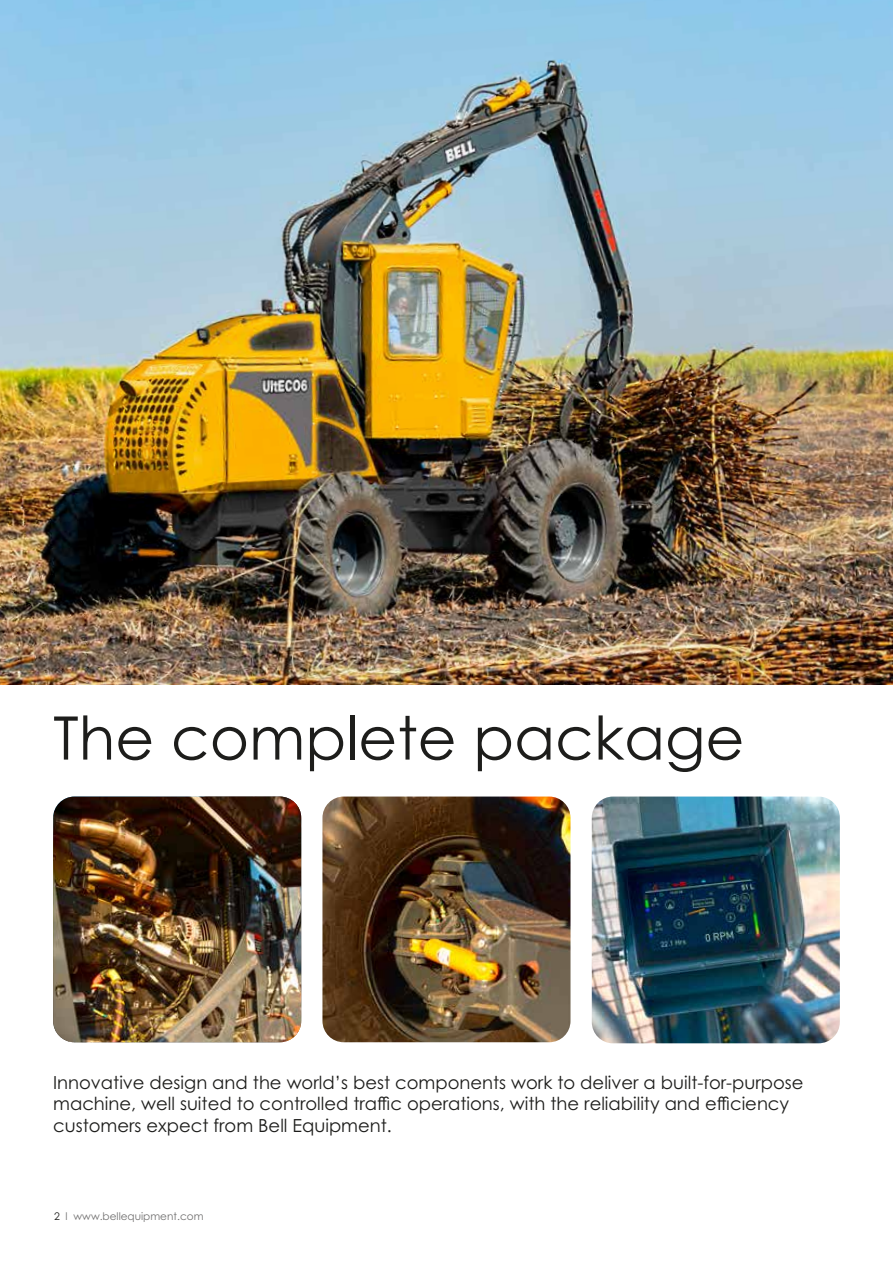
<style>
.page{position:relative;width:893px;height:1263px;background:#fff}
.page>*{position:absolute;margin:0;border:0;box-sizing:border-box;transform-origin:0 0}
.t1{font:60px "Century Gothic Pro";color:#1d1d1b}
.t2{font:18px/21.6px "Century Gothic Pro";color:#1d1d1b}
.t3{font:10.5px "Century Gothic Pro";color:#706f6f}
.s1{color:#1d1d1b}
</style>
<div class="page">
<img style="left:322px;top:796px;width:248px;height:246px">
<img style="left:53px;top:796px;width:248px;height:246px">
<img style="left:0;top:0;width:893px;height:684px">
<img style="left:592px;top:796px;width:248px;height:247px">
<h1 class="t1" style="left:53px;top:701px;width:693px">The complete package</h1>
<p class="t2" style="left:53px;top:1071px;width:752px">Innovative design and the world’s best components work to deliver a built-for-purpose machine, well suited to controlled traffic operations, with the reliability and efficiency customers expect from Bell Equipment.</p>
<p class="t3" style="left:54px;top:1210px;width:151px"><span class="s1">2</span> l www.bellequipment.com</p>
</div>
